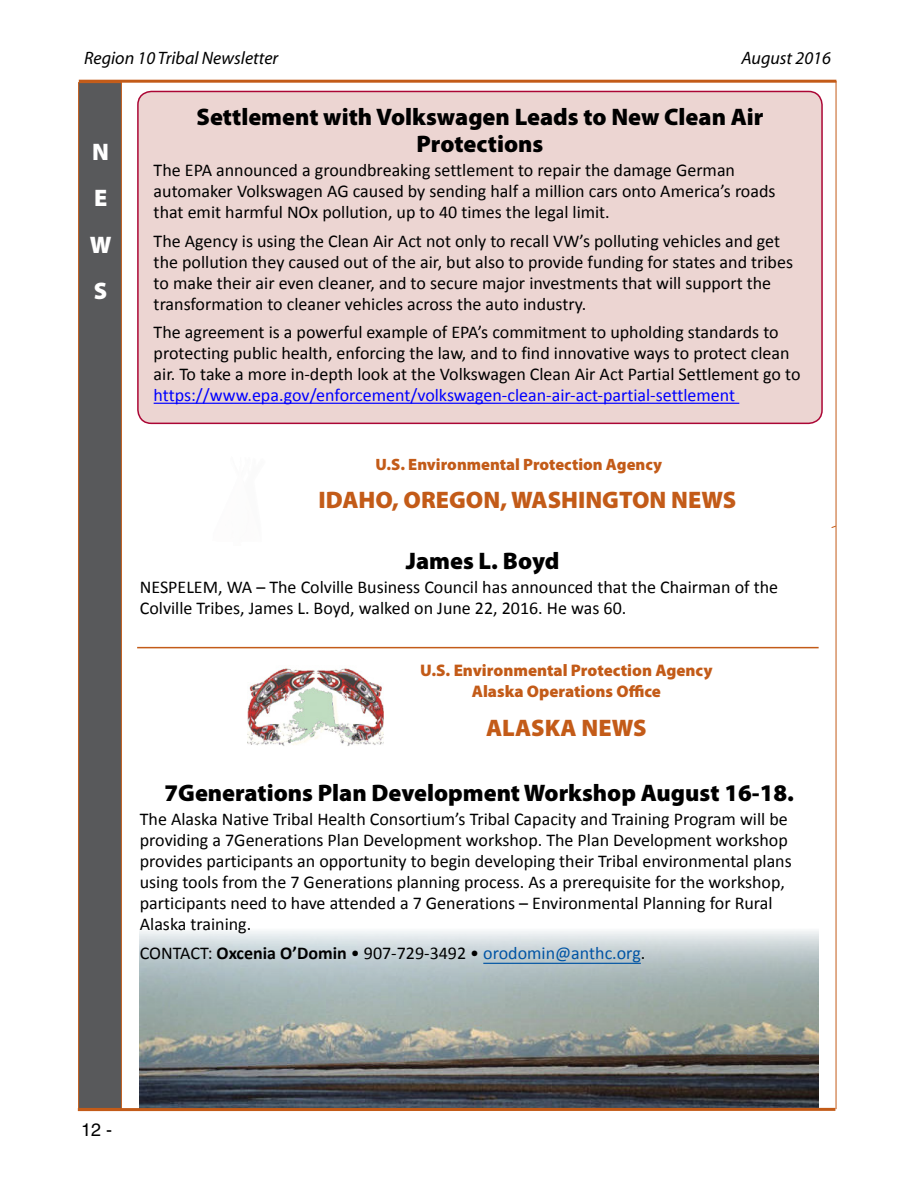
<style>
.page{position:relative;width:918px;height:1188px;background:#fff}
.page>*{position:absolute;margin:0;border:0;box-sizing:border-box;transform-origin:0 0}
.Heading_1{font:900 24px/27px "Myriad Pro";color:#000;text-align:center}
.Regionhead{font:900 24px "Myriad Pro";color:#c35b18}
.t1{font:900 24px/46.5px "Myriad Pro";color:#fff}
.Body_Text{font:18px/21px "Calibri";color:#000}
.t2{font:italic 18px "Myriad";color:#000}
.t3{font:18px "Helvetica";color:#000}
.t4{font:900 16.8px "Myriad Pro";color:#c35b18}
.t5{font:900 16.5px "Myriad Pro";color:#c35b18}
.s1{color:#00f}
.s2{font-weight:700}
.s3{color:#0054a4}
</style>
<div class="page">
<img style="left:140px;top:931px;width:679px;height:177px">
<div style="left:78px;top:82px;width:44px;height:1027px;background:#58595b;border:1px solid #c35b18"></div>
<hr style="left:79px;top:80px;width:757px;height:3px;background:#c35b18">
<hr style="left:78px;top:1108px;width:757px;height:3px;background:#c35b18">
<hr style="left:836px;top:81px;width:1px;height:1028px;background:#c35b18">
<div style="left:138px;top:91px;width:684px;height:332px;background:#ecd5d2;border-radius:14px"></div>
<hr style="left:154px;top:403px;width:585px;height:1px;background:#00f">
<div style="left:137px;top:91px;width:686px;height:333px;border:2px solid #ab0635;border-radius:14px"></div>
<img style="left:247px;top:668px;width:137px;height:78px">
<hr style="left:483px;top:963px;width:158px;height:1px;background:#0054a4">
<hr style="left:137px;top:647px;width:682px;height:1px;background:#c35b18">
<svg style="left:831px;top:525px;width:6px;height:4px"></svg>
<p class="t2" style="left:84px;top:49px;width:196px">Region 10 Tribal Newsletter</p>
<p class="t2" style="left:741px;top:49px;width:91px">August 2016</p>
<h1 class="t1" style="left:90px;top:128px;width:23px">N<br>E<br>W<br>S</h1>
<h1 class="Heading_1" style="left:196px;top:104px;width:569px">Settlement with Volkswagen Leads to New Clean Air<br>Protections</h1>
<p class="Body_Text" style="left:154px;top:160px;width:623px">The EPA announced a groundbreaking settlement to repair the damage German automaker Volkswagen AG caused by sending half a million cars onto America’s roads that emit harmful NOx pollution, up to 40 times the legal limit.</p>
<p class="Body_Text" style="left:154px;top:230px;width:641px">The Agency is using the Clean Air Act not only to recall VW’s polluting vehicles and get the pollution they caused out of the air, but also to provide funding for states and tribes to make their air even cleaner, and to secure major investments that will support the transformation to cleaner vehicles across the auto industry.</p>
<p class="Body_Text" style="left:154px;top:322px;width:648px">The agreement is a powerful example of EPA’s commitment to upholding standards to protecting public health, enforcing the law, and to find innovative ways to protect clean air. To take a more in-depth look at the Volkswagen Clean Air Act Partial Settlement go to <span class="s1">https://www.epa.gov/enforcement/volkswagen-clean-air-act-partial-settlement</span></p>
<p class="t5" style="left:375px;top:455px;width:288px">U.S. Environmental Protection Agency</p>
<p class="Regionhead" style="left:318px;top:486px;width:419px">IDAHO, OREGON, WASHINGTON NEWS</p>
<h1 class="Heading_1" style="left:406px;top:548px;width:155px">James L. Boyd</h1>
<p class="Body_Text" style="left:140px;top:577px;width:640px">NESPELEM, WA – The Colville Business Council has announced that the Chairman of the<br>Colville Tribes, James L. Boyd, walked on June 22, 2016. He was 60.</p>
<p class="t4" style="left:420px;top:661px;width:294px">U.S. Environmental Protection Agency</p>
<p class="t4" style="left:472px;top:682px;width:191px">Alaska Operations Office</p>
<p class="Regionhead" style="left:486px;top:714px;width:162px">ALASKA NEWS</p>
<h1 class="Heading_1" style="left:164px;top:780px;width:631px">7Generations Plan Development Workshop August 16-18.</h1>
<p class="Body_Text" style="left:140px;top:809px;width:653px">The Alaska Native Tribal Health Consortium’s Tribal Capacity and Training Program will be providing a 7Generations Plan Development workshop. The Plan Development workshop provides participants an opportunity to begin developing their Tribal environmental plans using tools from the 7 Generations planning process. As a prerequisite for the workshop, participants need to have attended a 7 Generations – Environmental Planning for Rural Alaska training.</p>
<p class="Body_Text" style="left:140px;top:942px;width:507px">CONTACT: <span class="s2">Oxcenia O’Domin</span> • 907-729-3492 • <span class="s3">orodomin@anthc.org</span>.</p>
<p class="t3" style="left:81px;top:1119px;width:33px">12 -</p>
</div>
